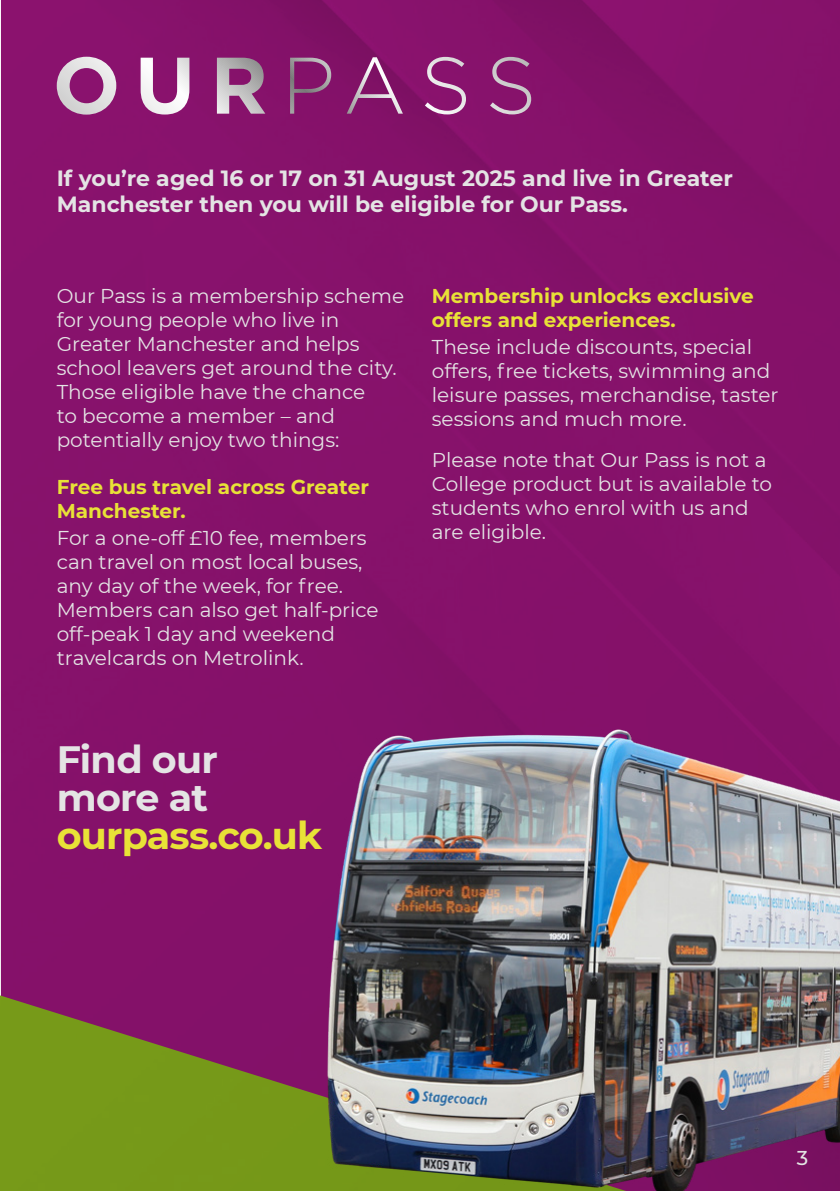
<style>
.page{position:relative;width:840px;height:1191px;background:#fff}
.page>*{position:absolute;margin:0;border:0;box-sizing:border-box;transform-origin:0 0}
.t1{font:700 38px/38px "Montserrat";letter-spacing:-.02em;color:#e4e4e4}
.t2{font:700 38px "Montserrat";letter-spacing:-.02em;color:#e8e237}
.t3{font:700 22px/26.4px "Montserrat";color:#e4e4e4}
.t4{font:20px/24px "Montserrat";color:#e4e4e4}
.t5{font:700 20px/24px "Montserrat";color:#e8e237}
.t6{font:500 20px "Montserrat";color:#e4e4e4}
</style>
<div class="page">
<div style="left:0;top:0;width:839px;height:1191px;background:#86116a"></div>
<svg style="left:57px;top:57px;width:59px;height:58px;background:#b67ca8"></svg>
<svg style="left:140px;top:58px;width:49px;height:57px"></svg>
<svg style="left:217px;top:58px;width:48px;height:56px;background:#aa82a0"></svg>
<svg style="left:290px;top:58px;width:41px;height:56px;background:#893275"></svg>
<svg style="left:346px;top:57px;width:56px;height:57px;background:#92377d"></svg>
<svg style="left:424px;top:57px;width:42px;height:57px;background:#9e4389"></svg>
<svg style="left:490px;top:57px;width:41px;height:57px;background:#963d81"></svg>
<img style="left:298px;top:715px;width:541px;height:476px">
<p class="t3" style="left:57px;top:164px;width:677px">If you’re aged 16 or 17 on 31 August 2025 and live in Greater<br>Manchester then you will be eligible for Our Pass.</p>
<p class="t4" style="left:57px;top:283px;width:349px">Our Pass is a membership scheme for young people who live in<br>Greater Manchester and helps school leavers get around the city.<br>Those eligible have the chance<br>to become a member – and potentially enjoy two things:</p>
<p class="t5" style="left:57px;top:473px;width:313px">Free bus travel across Greater<br>Manchester.</p>
<p class="t4" style="left:57px;top:525px;width:323px">For a one-off £10 fee, members can travel on most local buses, any day of the week, for free.<br>Members can also get half-price off-peak 1 day and weekend travelcards on Metrolink.</p>
<p class="t5" style="left:431px;top:283px;width:323px">Membership unlocks exclusive offers and experiences.</p>
<p class="t4" style="left:431px;top:334px;width:348px">These include discounts, special offers, free tickets, swimming and leisure passes, merchandise, taster sessions and much more.</p>
<p class="t4" style="left:431px;top:447px;width:341px">Please note that Our Pass is not a<br>College product but is available to students who enrol with us and are eligible.</p>
<h1 class="t1" style="left:57px;top:738px;width:162px">Find our more at</h1>
<h1 class="t2" style="left:57px;top:808px;width:267px">ourpass.co.uk</h1>
<p class="t6" style="left:796px;top:1143px;width:13px">3</p>
</div>
